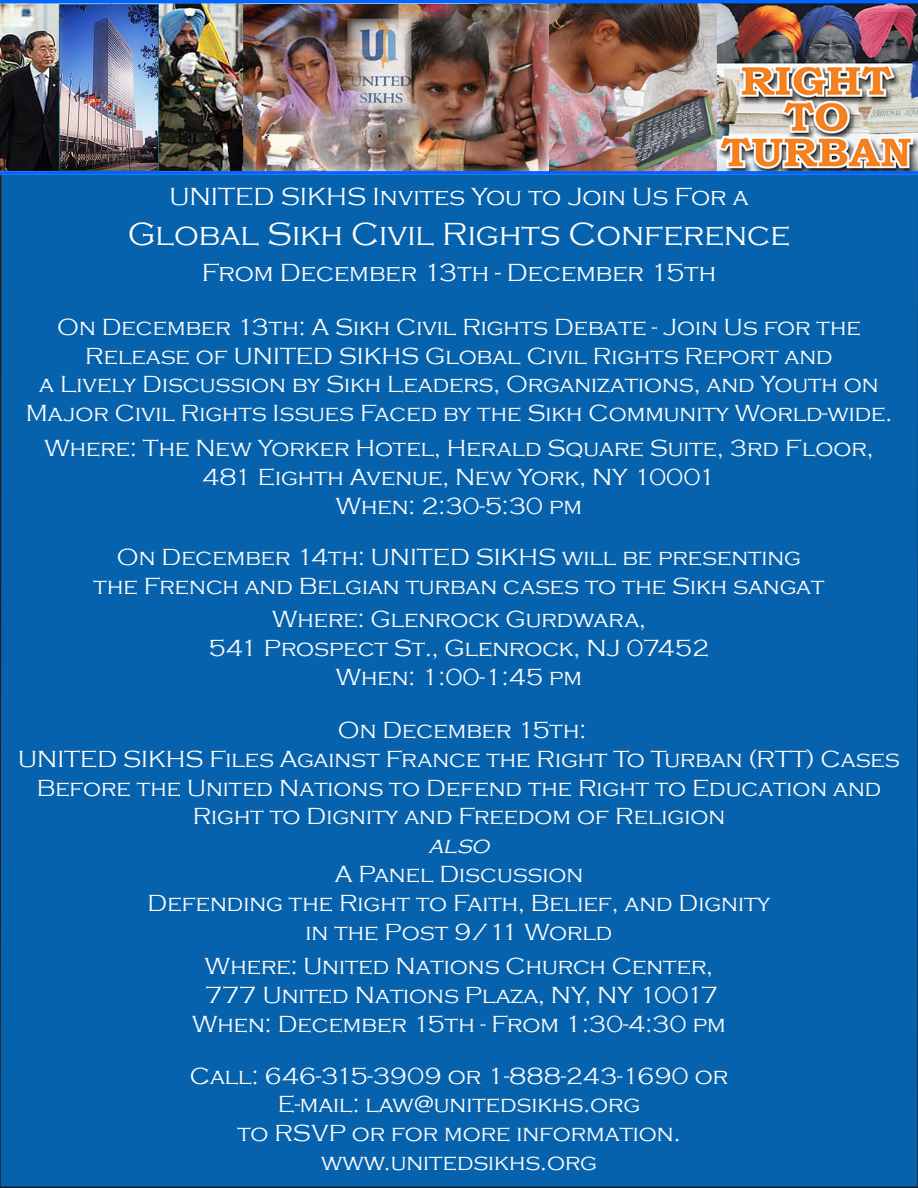
<style>
.page{position:relative;width:918px;height:1188px;background:#fff}
.page>*{position:absolute;margin:0;border:0;box-sizing:border-box;transform-origin:0 0}
.t1{font:300 33px "Copperplate Gothic";color:#fff}
.t2{font:300 25.5px "Copperplate Gothic";color:#fff}
.t3{font:300 24px/28.8px "Copperplate Gothic";color:#fff;text-align:center}
.t4{font:italic 300 24px "Copperplate Gothic";color:#fff}
</style>
<div class="page">
<div style="left:0;top:175px;width:918px;height:1013px;background:#0662ad"></div>
<img style="left:0;top:0;width:918px;height:175px">
<p class="t2" style="left:169px;top:183px;width:581px">UNITED SIKHS Invites You to Join Us For a</p>
<h1 class="t1" style="left:128px;top:216px;width:664px">Global Sikh Civil Rights Conference</h1>
<p class="t2" style="left:202px;top:259px;width:516px">From December 13th - December 15th</p>
<p class="t3" style="left:26px;top:313px;width:868px">On December 13th: A Sikh Civil Rights Debate - Join Us for the Release of UNITED SIKHS Global Civil Rights Report and<br>a Lively Discussion by Sikh Leaders, Organizations, and Youth on Major Civil Rights Issues Faced by the Sikh Community World-wide.</p>
<p class="t3" style="left:44px;top:434px;width:831px">Where: The New Yorker Hotel, Herald Square Suite, 3rd Floor,<br>481 Eighth Avenue, New York, NY 10001<br>When: 2:30-5:30 pm</p>
<p class="t3" style="left:94px;top:543px;width:732px">On December 14th: UNITED SIKHS will be presenting the French and Belgian turban cases to the Sikh sangat</p>
<p class="t3" style="left:209px;top:605px;width:502px">Where: Glenrock Gurdwara,<br>541 Prospect St., Glenrock, NJ 07452<br>When: 1:00-1:45 pm</p>
<p class="t3" style="left:18px;top:716px;width:883px">On December 15th:<br>UNITED SIKHS Files Against France the Right To Turban (RTT) Cases Before the United Nations to Defend the Right to Education and Right to Dignity and Freedom of Religion</p>
<p class="t4" style="left:428px;top:832px;width:68px">also</p>
<p class="t3" style="left:148px;top:860px;width:624px">A Panel Discussion<br>Defending the Right to Faith, Belief, and Dignity in the Post 9/11 World</p>
<p class="t3" style="left:192px;top:953px;width:535px">Where: United Nations Church Center,<br>777 United Nations Plaza, NY, NY 10017<br>When: December 15th - From 1:30-4:30 pm</p>
<p class="t3" style="left:190px;top:1062px;width:540px">Call: 646-315-3909 or 1-888-243-1690 or<br>E-mail: law@unitedsikhs.org<br>to RSVP or for more information. www.unitedsikhs.org</p>
</div>
